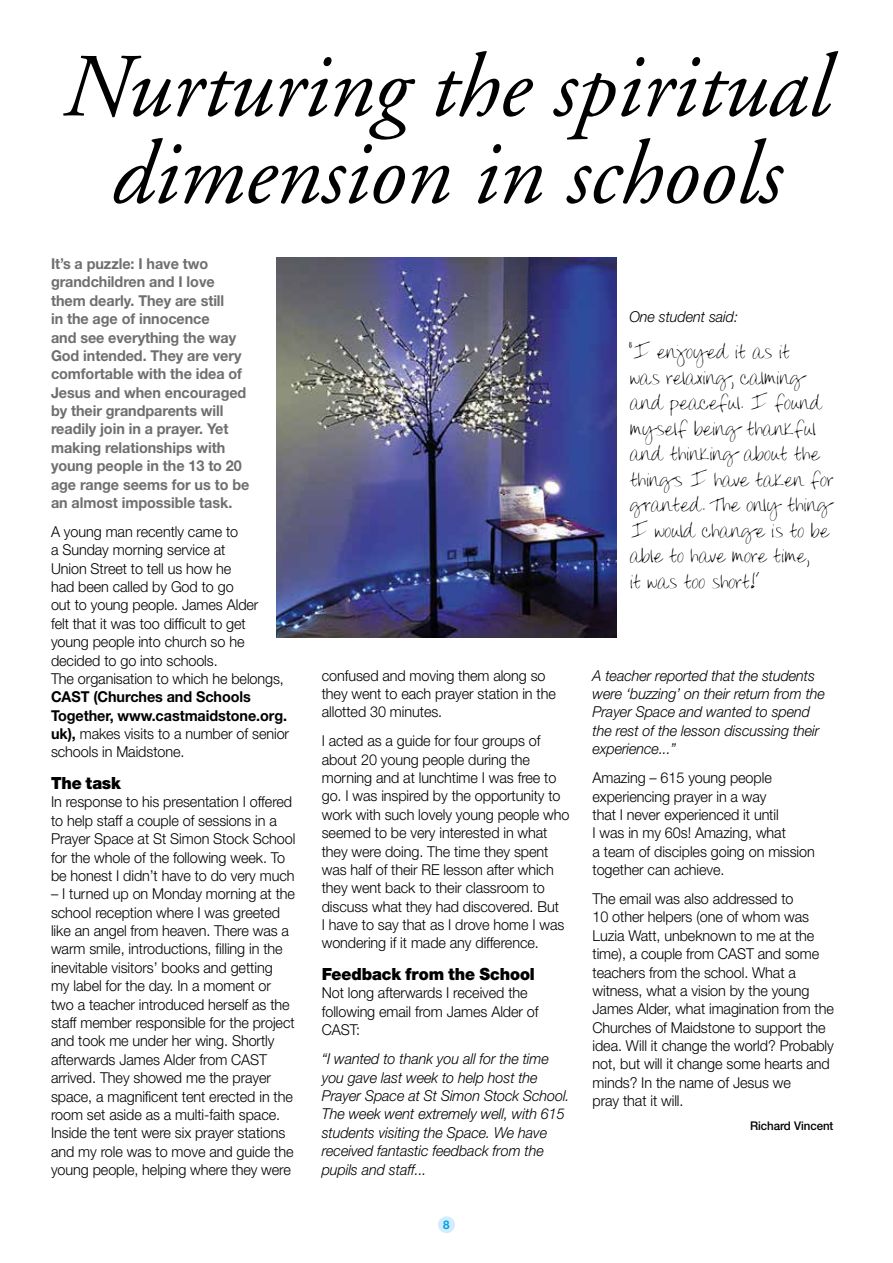
<style>
.page{position:relative;width:893px;height:1263px;background:#fff}
.page>*{position:absolute;margin:0;border:0;box-sizing:border-box;transform-origin:0 0}
.t1{font:italic 90px/87px "Adobe Garamond";color:#000;text-align:center}
.t2{font:22.5px/25.5px "Donnys Hand";letter-spacing:-.005em;color:#000;scale:.96 1}
.t3{font:900 18px "Nimbus Sans Novus T";letter-spacing:-.005em;color:#000;scale:.96 1}
.t4{font:300 15px/18.3px "Helvetica Neue";letter-spacing:-.005em;color:#000;scale:.96 1}
.t5{font:italic 300 15px/18.5px "Helvetica Neue";letter-spacing:-.005em;color:#000;scale:.96 1}
.t6{font:700 15px/18.3px "Helvetica Neue";letter-spacing:-.005em;color:#706f6f;scale:.96 1}
.t7{font:700 15px/18.3px "Helvetica Neue";letter-spacing:-.005em;color:#000;scale:.96 1}
.t8{font:500 12px "Helvetica Neue";letter-spacing:-.005em;color:#000;scale:.96 1}
.t9{font:700 12px "Helvetica Neue";color:#009fe3;scale:.96 1}
.s1{font-weight:300}
</style>
<div class="page">
<div style="left:438px;top:1216px;width:17px;height:17px;background:#d4edfc;border-radius:50%"></div>
<img style="left:276px;top:257px;width:341px;height:381px">
<h1 class="t1" style="left:63px;top:46px;width:768px">Nurturing the spiritual dimension in schools</h1>
<p class="t6" style="left:51px;top:254px;width:208px">It’s a puzzle: I have two grandchildren and I love them dearly. They are still<br>in the age of innocence<br>and see everything the way<br>God intended. They are very comfortable with the idea of<br>Jesus and when encouraged by their grandparents will readily join in a prayer. Yet making relationships with young people in the 13 to 20 age range seems for us to be an almost impossible task.</p>
<p class="t4" style="left:51px;top:522px;width:244px">A young man recently came to<br>a Sunday morning service at<br>Union Street to tell us how he<br>had been called by God to go<br>out to young people. James Alder<br>felt that it was too difficult to get young people into church so he decided to go into schools.<br>The organisation to which he belongs,</p>
<p class="t7" style="left:51px;top:687px;width:250px">CAST (Churches and Schools<br>Together, www.castmaidstone.org. uk), <span class="s1">makes visits to a number of senior schools in Maidstone.</span></p>
<p class="t3" style="left:51px;top:772px;width:74px">The task</p>
<p class="t4" style="left:51px;top:793px;width:256px">In response to his presentation I offered to help staff a couple of sessions in a Prayer Space at St Simon Stock School for the whole of the following week. To be honest I didn’t have to do very much</p>
<p class="t4" style="left:51px;top:884px;width:256px">– I turned up on Monday morning at the school reception where I was greeted like an angel from heaven. There was a warm smile, introductions, filling in the inevitable visitors’ books and getting<br>my label for the day. In a moment or two a teacher introduced herself as the staff member responsible for the project and took me under her wing. Shortly afterwards James Alder from CAST arrived. They showed me the prayer space, a magnificent tent erected in the room set aside as a multi-faith space.<br>Inside the tent were six prayer stations and my role was to move and guide the young people, helping where they were</p>
<p class="t5" style="left:629px;top:307px;width:115px">One student said:</p>
<h2 class="t2" style="left:629px;top:340px;width:214px">“I enjoyed it as it<br>was relaxing, calming and peaceful. I found myself being thankful and thinking about the things I have taken for granted. The only thing<br>I would change is to be able to have more time,<br>it was too short!’</h2>
<p class="t4" style="left:322px;top:666px;width:245px">confused and moving them along so they went to each prayer station in the allotted 30 minutes.</p>
<p class="t4" style="left:322px;top:731px;width:260px">I acted as a guide for four groups of about 20 young people during the morning and at lunchtime I was free to go. I was inspired by the opportunity to work with such lovely young people who seemed to be very interested in what they were doing. The time they spent was half of their RE lesson after which they went back to their classroom to discuss what they had discovered. But<br>I have to say that as I drove home I was wondering if it made any difference.</p>
<p class="t3" style="left:322px;top:963px;width:223px">Feedback from the School</p>
<p class="t4" style="left:322px;top:984px;width:227px">Not long afterwards I received the following email from James Alder of<br>CAST:</p>
<p class="t5" style="left:322px;top:1049px;width:260px">“I wanted to thank you all for the time you gave last week to help host the Prayer Space at St Simon Stock School.<br>The week went extremely well, with 615 students visiting the Space. We have received fantastic feedback from the pupils and staff...</p>
<p class="t9" style="left:443px;top:1217px;width:8px">8</p>
<p class="t5" style="left:592px;top:666px;width:244px">A teacher reported that the students were ‘buzzing’ on their return from the<br>Prayer Space and wanted to spend the rest of the lesson discussing their experience...”</p>
<p class="t4" style="left:592px;top:768px;width:233px">Amazing – 615 young people experiencing prayer in a way<br>that I never experienced it until<br>I was in my 60s! Amazing, what<br>a team of disciples going on mission together can achieve.</p>
<p class="t4" style="left:592px;top:889px;width:253px">The email was also addressed to<br>10 other helpers (one of whom was<br>Luzia Watt, unbeknown to me at the time), a couple from CAST and some teachers from the school. What a witness, what a vision by the young<br>James Alder, what imagination from the<br>Churches of Maidstone to support the idea. Will it change the world? Probably not, but will it change some hearts and minds? In the name of Jesus we<br>pray that it will.</p>
<p class="t8" style="left:750px;top:1119px;width:88px">Richard Vincent</p>
</div>
